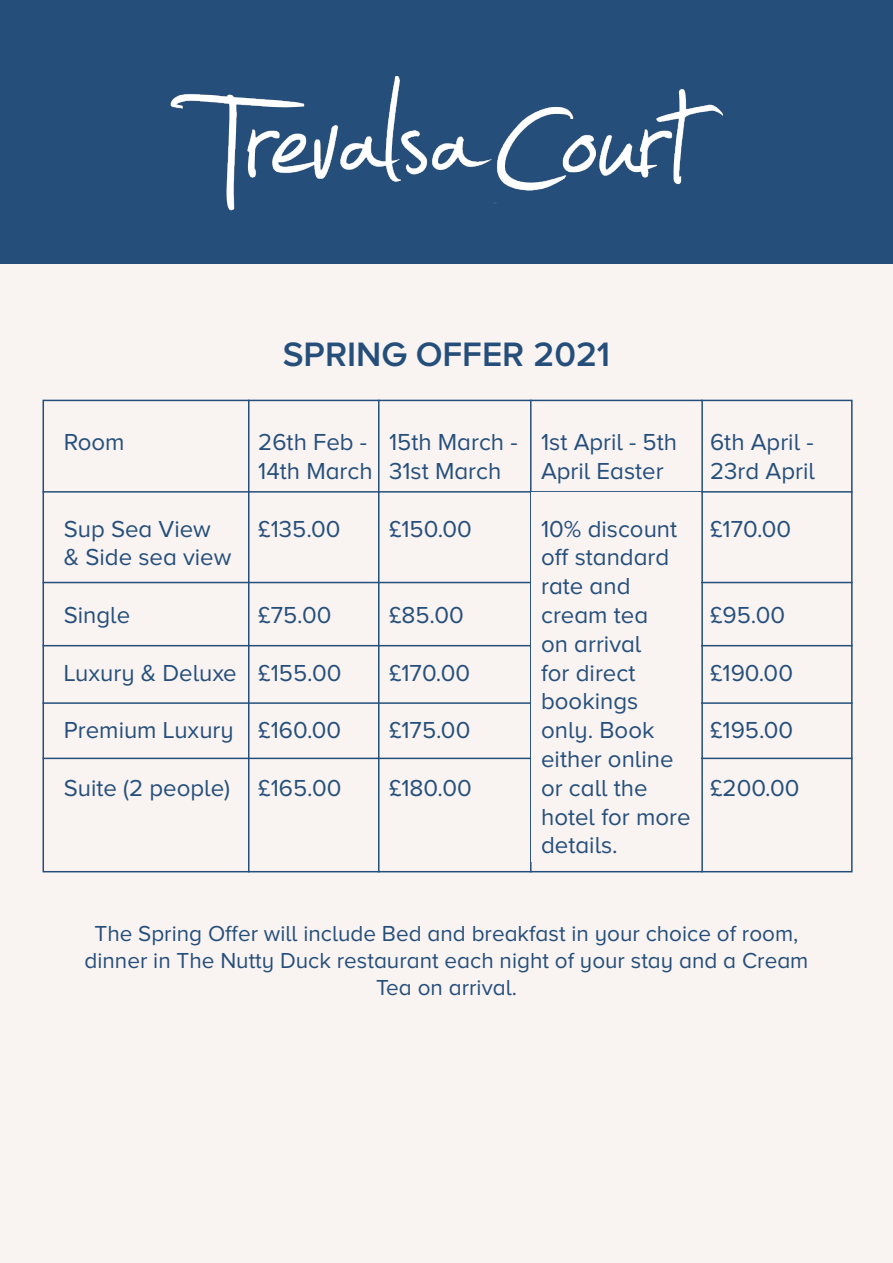
<style>
.page{position:relative;width:893px;height:1263px;background:#f9f3f2}
.page>*{position:absolute;margin:0;border:0;box-sizing:border-box;transform-origin:0 0}
.t1{font:600 35.1px "Proxima Nova A";color:#254f7a}
.t2{font:24px/28.8px "Proxima Nova A";color:#254f7a}
.t3{font:22.5px/27px "Proxima Nova A";color:#254f7a;text-align:center}
</style>
<div class="page">
<hr style="left:43px;top:491px;width:810px;height:2px;background:#254f7a">
<hr style="left:43px;top:582px;width:810px;height:1px;background:#254f7a">
<hr style="left:43px;top:645px;width:810px;height:1px;background:#254f7a">
<hr style="left:43px;top:702px;width:810px;height:2px;background:#254f7a">
<hr style="left:43px;top:758px;width:810px;height:1px;background:#254f7a">
<hr style="left:248px;top:400px;width:1px;height:472px;background:#254f7a">
<hr style="left:378px;top:400px;width:1px;height:472px;background:#254f7a">
<hr style="left:530px;top:400px;width:1px;height:472px;background:#254f7a">
<hr style="left:701px;top:400px;width:2px;height:472px;background:#254f7a">
<div style="left:531px;top:493px;width:170px;height:369px;background:#f9f3f2"></div>
<div style="left:0;top:0;width:893px;height:264px;background:#254f7a"></div>
<img style="left:170px;top:76px;width:554px;height:135px">
<p class="t1" style="left:283px;top:335px;width:329px">SPRING OFFER 2021</p>
<p class="t2" style="left:64px;top:427px;width:62px">Room</p>
<p class="t2" style="left:64px;top:514px;width:149px">Sup Sea View</p>
<p class="t2" style="left:64px;top:543px;width:169px">&amp; Side sea view</p>
<p class="t2" style="left:64px;top:600px;width:68px">Single</p>
<p class="t2" style="left:64px;top:658px;width:174px">Luxury &amp; Deluxe</p>
<p class="t2" style="left:64px;top:715px;width:171px">Premium Luxury</p>
<p class="t2" style="left:64px;top:773px;width:168px">Suite (2 people)</p>
<p class="t2" style="left:258px;top:427px;width:110px">26th Feb -</p>
<p class="t2" style="left:258px;top:456px;width:116px">14th March</p>
<p class="t2" style="left:258px;top:514px;width:84px">£135.00</p>
<p class="t2" style="left:389px;top:427px;width:130px">15th March -</p>
<p class="t2" style="left:389px;top:456px;width:114px">31st March</p>
<p class="t2" style="left:389px;top:514px;width:84px">£150.00</p>
<p class="t2" style="left:258px;top:600px;width:75px">£75.00</p>
<p class="t2" style="left:389px;top:600px;width:76px">£85.00</p>
<p class="t2" style="left:258px;top:658px;width:85px">£155.00</p>
<p class="t2" style="left:389px;top:658px;width:83px">£170.00</p>
<p class="t2" style="left:258px;top:715px;width:84px">£160.00</p>
<p class="t2" style="left:389px;top:715px;width:83px">£175.00</p>
<p class="t2" style="left:258px;top:773px;width:85px">£165.00</p>
<p class="t2" style="left:389px;top:773px;width:84px">£180.00</p>
<p class="t2" style="left:541px;top:427px;width:137px">1st April - 5th<br>April Easter</p>
<p class="t2" style="left:541px;top:514px;width:151px">10% discount off standard rate and cream tea<br>on arrival<br>for direct bookings only. Book either online or call the hotel for more details.</p>
<p class="t2" style="left:710px;top:427px;width:106px">6th April -<br>23rd April</p>
<p class="t2" style="left:710px;top:514px;width:83px">£170.00</p>
<p class="t2" style="left:710px;top:600px;width:76px">£95.00</p>
<p class="t2" style="left:710px;top:658px;width:84px">£190.00</p>
<p class="t2" style="left:710px;top:715px;width:85px">£195.00</p>
<p class="t2" style="left:710px;top:773px;width:91px">£200.00</p>
<p class="t3" style="left:85px;top:920px;width:725px">The Spring Offer will include Bed and breakfast in your choice of room, dinner in The Nutty Duck restaurant each night of your stay and a Cream<br>Tea on arrival.</p>
</div>
